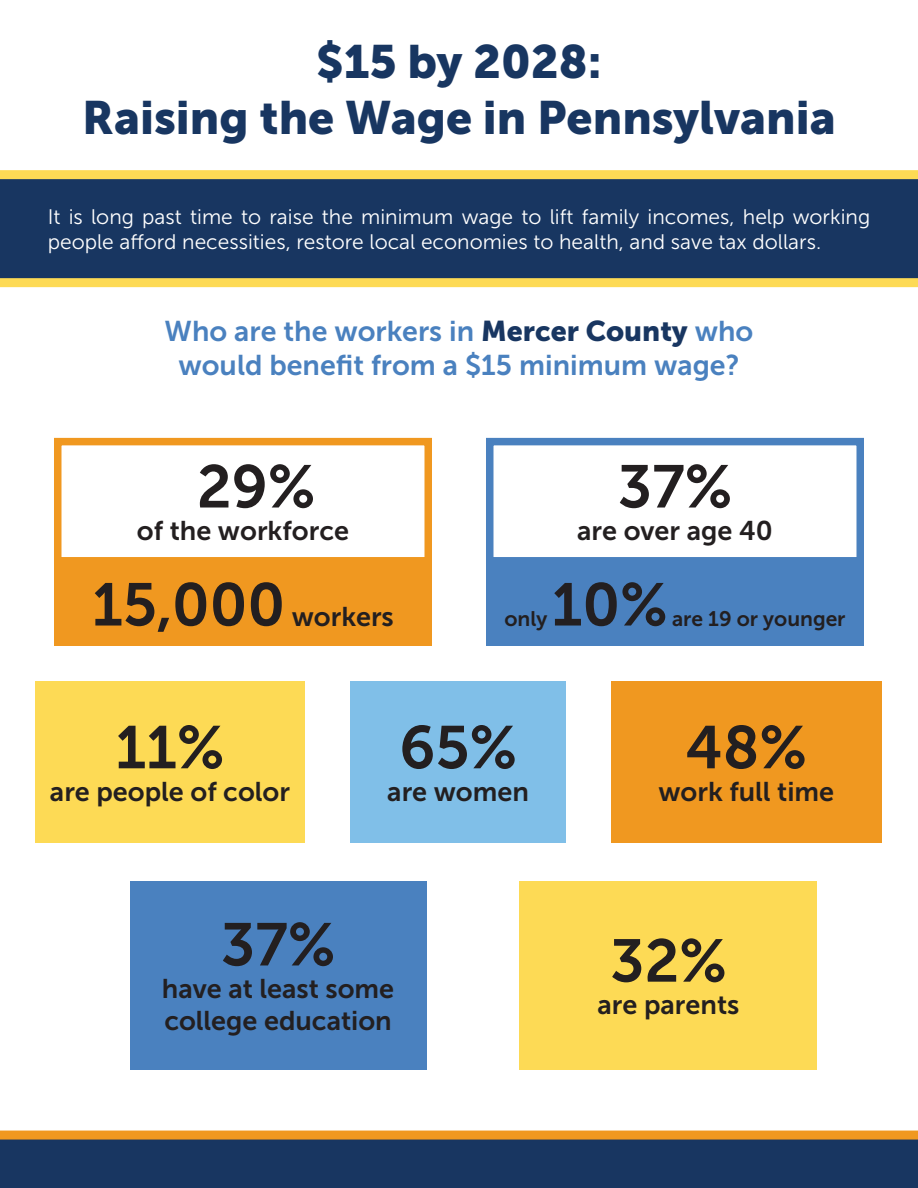
<style>
.page{position:relative;width:918px;height:1188px;background:#fff}
.page>*{position:absolute;margin:0;border:0;box-sizing:border-box;transform-origin:0 0}
.t1{font:60px "Museo Sans 700";color:#231f20}
.t2{font:46.5px "Museo Sans 900";color:#183661}
.t3{font:28.5px "Museo Sans 700";color:#4a81bf}
.t4{font:27px "Museo Sans 700";color:#231f20}
.t5{font:21px/25.2px "Museo Sans 300";color:#fff}
.t6{font:21px "Museo Sans 700";color:#231f20}
.s1{font-family:"Museo Sans 900";color:#183661}
</style>
<div class="page">
<svg style="left:0;top:170px;width:918px;height:117px;background:#3b4f5f"></svg>
<div style="left:54px;top:438px;width:378px;height:127px;border:8px solid #f09820"></div>
<div style="left:350px;top:681px;width:216px;height:162px;background:#80bfe8"></div>
<div style="left:486px;top:438px;width:378px;height:127px;border:8px solid #4a81bf"></div>
<div style="left:611px;top:681px;width:270px;height:162px;background:#f09820"></div>
<div style="left:35px;top:681px;width:270px;height:162px;background:#fdda55"></div>
<div style="left:130px;top:881px;width:297px;height:189px;background:#4a81bf"></div>
<div style="left:520px;top:881px;width:297px;height:189px;background:#fdda55"></div>
<div style="left:54px;top:561px;width:378px;height:84px;background:#f09820"></div>
<div style="left:486px;top:561px;width:378px;height:84px;background:#4a81bf"></div>
<svg style="left:0;top:1131px;width:918px;height:57px;background:#384457"></svg>
<p class="t2" style="left:316px;top:35px;width:287px">$15 by 2028:</p>
<p class="t2" style="left:82px;top:91px;width:755px">Raising the Wage in Pennsylvania</p>
<p class="t5" style="left:48px;top:204px;width:824px">It is long past time to raise the minimum wage to lift family incomes, help working people afford necessities, restore local economies to health, and save tax dollars.</p>
<p class="t3" style="left:165px;top:315px;width:590px">Who are the workers in <span class="s1">Mercer County</span> who</p>
<p class="t3" style="left:178px;top:349px;width:563px">would benefit from a $15 minimum wage?</p>
<p class="t1" style="left:197px;top:453px;width:120px">29%</p>
<p class="t4" style="left:137px;top:516px;width:214px">of the workforce</p>
<p class="t1" style="left:618px;top:453px;width:116px">37%</p>
<p class="t4" style="left:577px;top:516px;width:197px">are over age 40</p>
<p class="t1" style="left:92px;top:571px;width:195px">15,000</p>
<p class="t1" style="left:552px;top:571px;width:117px">10%</p>
<p class="t4" style="left:292px;top:601px;width:104px">workers</p>
<p class="t6" style="left:504px;top:607px;width:44px">only</p>
<p class="t6" style="left:672px;top:607px;width:175px">are 19 or younger</p>
<p class="t1" style="left:116px;top:714px;width:110px">11%</p>
<p class="t4" style="left:50px;top:776px;width:242px">are people of color</p>
<p class="t1" style="left:399px;top:714px;width:119px">65%</p>
<p class="t4" style="left:387px;top:776px;width:143px">are women</p>
<p class="t1" style="left:221px;top:911px;width:116px">37%</p>
<p class="t4" style="left:162px;top:974px;width:234px">have at least some</p>
<p class="t4" style="left:164px;top:1006px;width:229px">college education</p>
<p class="t1" style="left:686px;top:714px;width:123px">48%</p>
<p class="t4" style="left:658px;top:776px;width:177px">work full time</p>
<p class="t1" style="left:610px;top:928px;width:118px">32%</p>
<p class="t4" style="left:598px;top:990px;width:143px">are parents</p>
</div>
